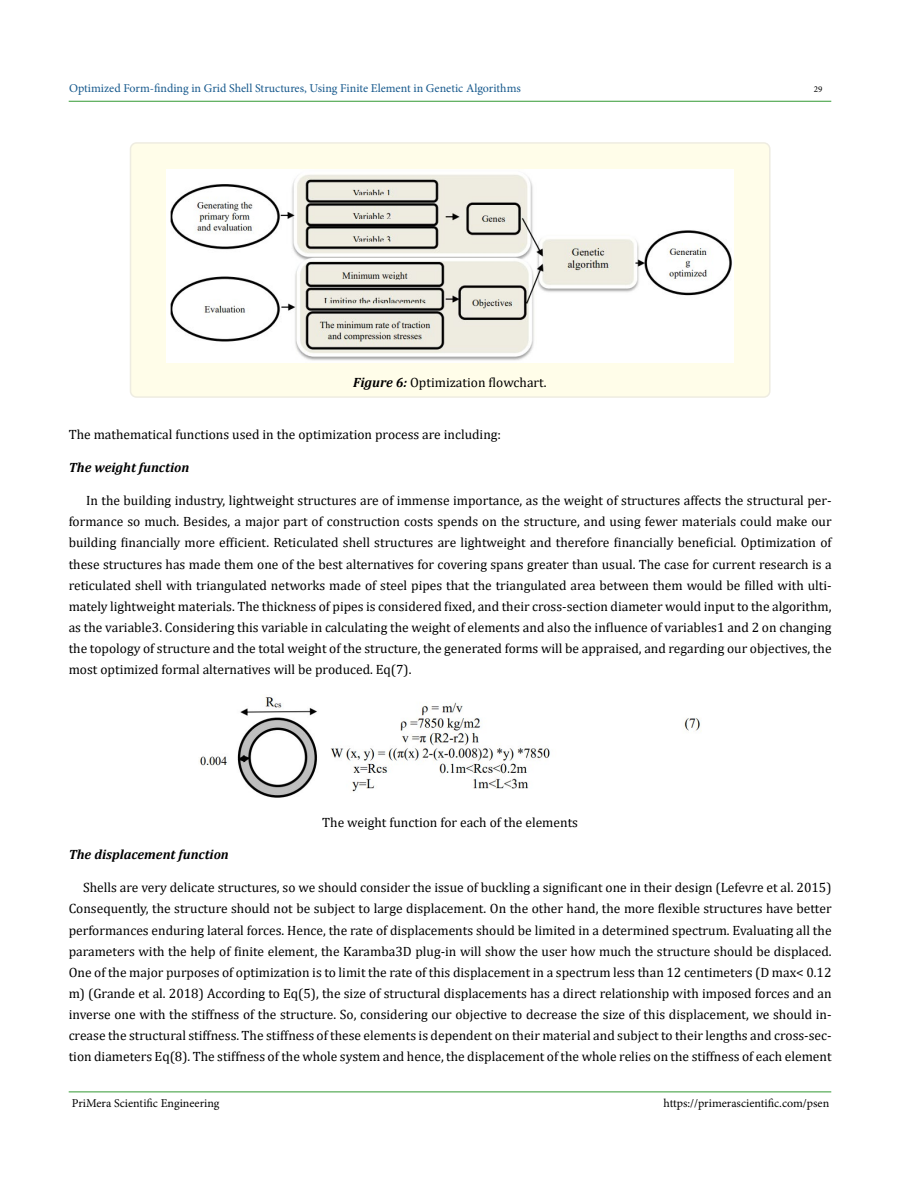
<style>
.page{position:relative;width:900px;height:1188px;background:#fff}
.page>*{position:absolute;margin:0;border:0;box-sizing:border-box;transform-origin:0 0}
.t1{font:13.5px/21px "Cambria";color:#000;text-align:justify}
.t2{font:italic 700 13.5px "Cambria";color:#000}
.t3{font:12px "Minion Pro";color:#15588c}
.t4{font:12px "Minion Pro";color:#000}
.t5{font:9px "Minion Pro";color:#000}
.s1{font-weight:700;font-style:italic}
</style>
<div class="page">
<hr style="left:69px;top:1092px;width:762px;height:1px;background:#393">
<hr style="left:69px;top:101px;width:762px;height:1px;background:#393">
<div style="left:130px;top:143px;width:640px;height:254px;background:#fffde9;border-radius:6px"></div>
<div style="left:130px;top:142px;width:641px;height:256px;border:2px solid #eeece1;border-radius:6px"></div>
<img style="left:166px;top:169px;width:568px;height:194px">
<img style="left:199px;top:696px;width:503px;height:102px">
<p class="t3" style="left:69px;top:80px;width:453px">Optimized Form-finding in Grid Shell Structures, Using Finite Element in Genetic Algorithms</p>
<p class="t5" style="left:814px;top:83px;width:10px">29</p>
<p class="t1" style="left:353px;top:372px;width:195px"><span class="s1">Figure 6:</span> Optimization flowchart.</p>
<p class="t1" style="left:69px;top:424px;width:434px">The mathematical functions used in the optimization process are including:</p>
<p class="t2" style="left:69px;top:458px;width:122px">The weight function</p>
<p class="t1" style="left:69px;top:490px;width:764px;text-indent:17px">In the building industry, lightweight structures are of immense importance, as the weight of structures affects the structural per&shy;formance so much. Besides, a major part of construction costs spends on the structure, and using fewer materials could make our building financially more efficient. Reticulated shell structures are lightweight and therefore financially beneficial. Optimization of these structures has made them one of the best alternatives for covering spans greater than usual. The case for current research is a reticulated shell with triangulated networks made of steel pipes that the triangulated area between them would be filled with ulti&shy;mately lightweight materials. The thickness of pipes is considered fixed, and their cross-section diameter would input to the algorithm, as the variable3. Considering this variable in calculating the weight of elements and also the influence of variables1 and 2 on changing the topology of structure and the total weight of the structure, the generated forms will be appraised, and regarding our objectives, the most optimized formal alternatives will be produced. Eq(7).</p>
<p class="t1" style="left:322px;top:811px;width:257px">The weight function for each of the elements</p>
<p class="t2" style="left:69px;top:845px;width:162px">The displacement function</p>
<p class="t1" style="left:69px;top:877px;width:764px;text-indent:14px">Shells are very delicate structures, so we should consider the issue of buckling a significant one in their design (Lefevre et al. 2015)<br>Consequently, the structure should not be subject to large displacement. On the other hand, the more flexible structures have better performances enduring lateral forces. Hence, the rate of displacements should be limited in a determined spectrum. Evaluating all the parameters with the help of finite element, the Karamba3D plug-in will show the user how much the structure should be displaced.<br>One of the major purposes of optimization is to limit the rate of this displacement in a spectrum less than 12 centimeters (D max&lt; 0.12 m) (Grande et al. 2018) According to Eq(5), the size of structural displacements has a direct relationship with imposed forces and an inverse one with the stiffness of the structure. So, considering our objective to decrease the size of this displacement, we should in&shy;crease the structural stiffness. The stiffness of these elements is dependent on their material and subject to their lengths and cross-sec&shy;tion diameters Eq(8). The stiffness of the whole system and hence, the displacement of the whole relies on the stiffness of each element</p>
<p class="t4" style="left:72px;top:1095px;width:149px">PriMera Scientific Engineering</p>
<p class="t4" style="left:664px;top:1095px;width:167px">https://primerascientific.com/psen</p>
</div>
